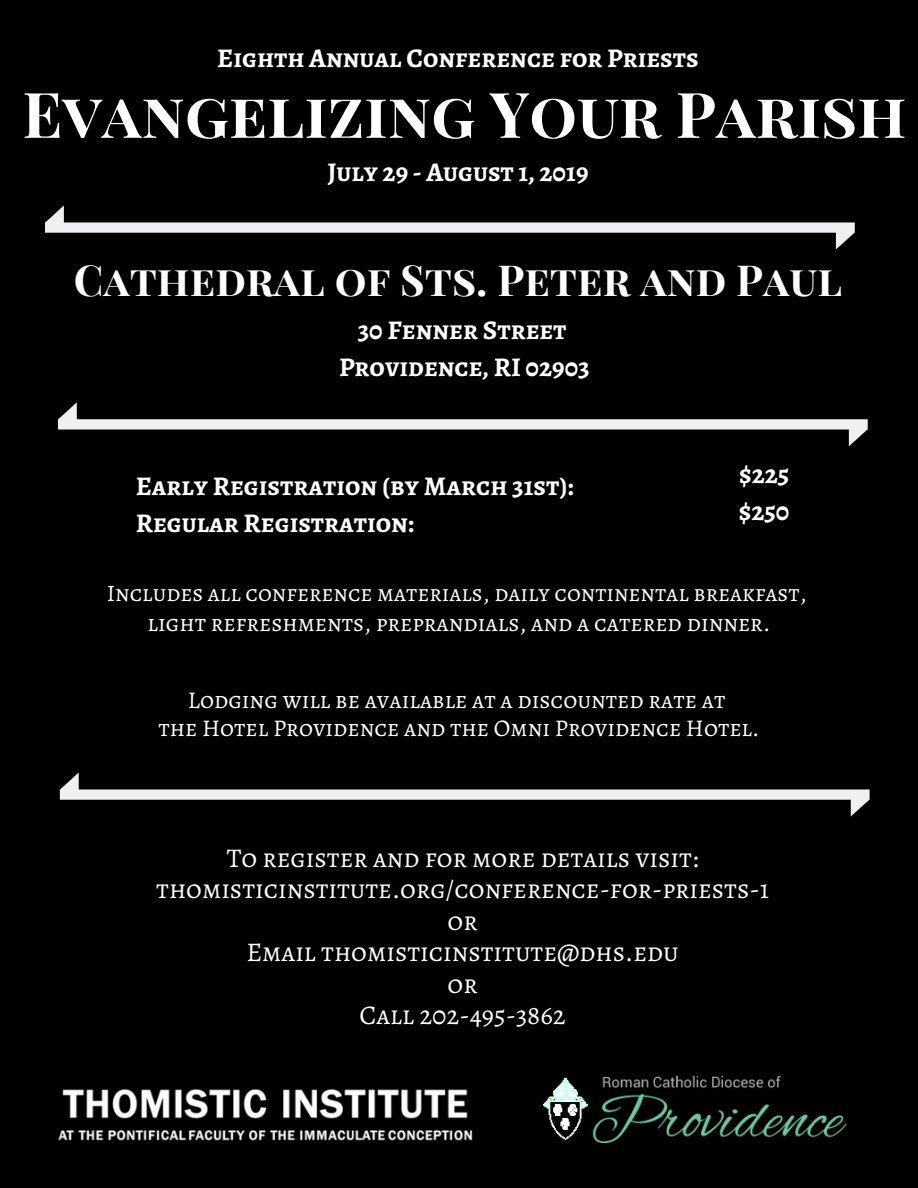
<style>
.page{position:relative;width:918px;height:1188px;background:#000}
.page>*{position:absolute;margin:0;border:0;box-sizing:border-box;transform-origin:0 0}
.t1{font:700 63px "Playfair Display SC";color:#fff}
.t2{font:700 42px "Playfair Display SC";color:#fff}
.t3{font:700 27px/37.2px "Alegreya SC";color:#fff}
.t4{font:27px/31.5px "Alegreya SC";color:#fff;text-align:center}
.t5{font:24px/28.2px "Alegreya SC";color:#fff;text-align:center}
.t6{font:23.7px "Alegreya SC";color:#fff}
</style>
<div class="page">
<img style="left:543px;top:1076px;width:304px;height:67px">
<img style="left:58px;top:1089px;width:415px;height:52px">
<svg style="left:45px;top:206px;width:810px;height:44px"></svg>
<svg style="left:60px;top:773px;width:810px;height:44px"></svg>
<svg style="left:58px;top:402px;width:810px;height:44px"></svg>
<p class="t3" style="left:217px;top:39px;width:483px">Eighth Annual Conference for Priests</p>
<h1 class="t1" style="left:22px;top:70px;width:886px">Evangelizing Your Parish</h1>
<p class="t3" style="left:327px;top:153px;width:263px">July 29 - August 1, 2019</p>
<h2 class="t2" style="left:74px;top:251px;width:770px">Cathedral of Sts. Peter and Paul</h2>
<p class="t3" style="left:339px;top:312px;width:252px;text-align:center">30 Fenner Street<br>Providence, RI 02903</p>
<p class="t3" style="left:136px;top:467px;width:440px">Early Registration (by March 31st):<br>Regular Registration:</p>
<p class="t3" style="left:739px;top:455px;width:52px">$225 $250</p>
<p class="t6" style="left:107px;top:577px;width:701px">Includes all conference materials, daily continental breakfast,</p>
<p class="t5" style="left:148px;top:609px;width:624px">light refreshments, preprandials, and a catered dinner.</p>
<p class="t5" style="left:158px;top:685px;width:603px">Lodging will be available at a discounted rate at<br>the Hotel Providence and the Omni Providence Hotel.</p>
<p class="t4" style="left:156px;top:842px;width:614px">To register and for more details visit: thomisticinstitute.org/conference-for-priests-1 or<br>Email thomisticinstitute@dhs.edu<br>or<br>Call 202-495-3862</p>
</div>
